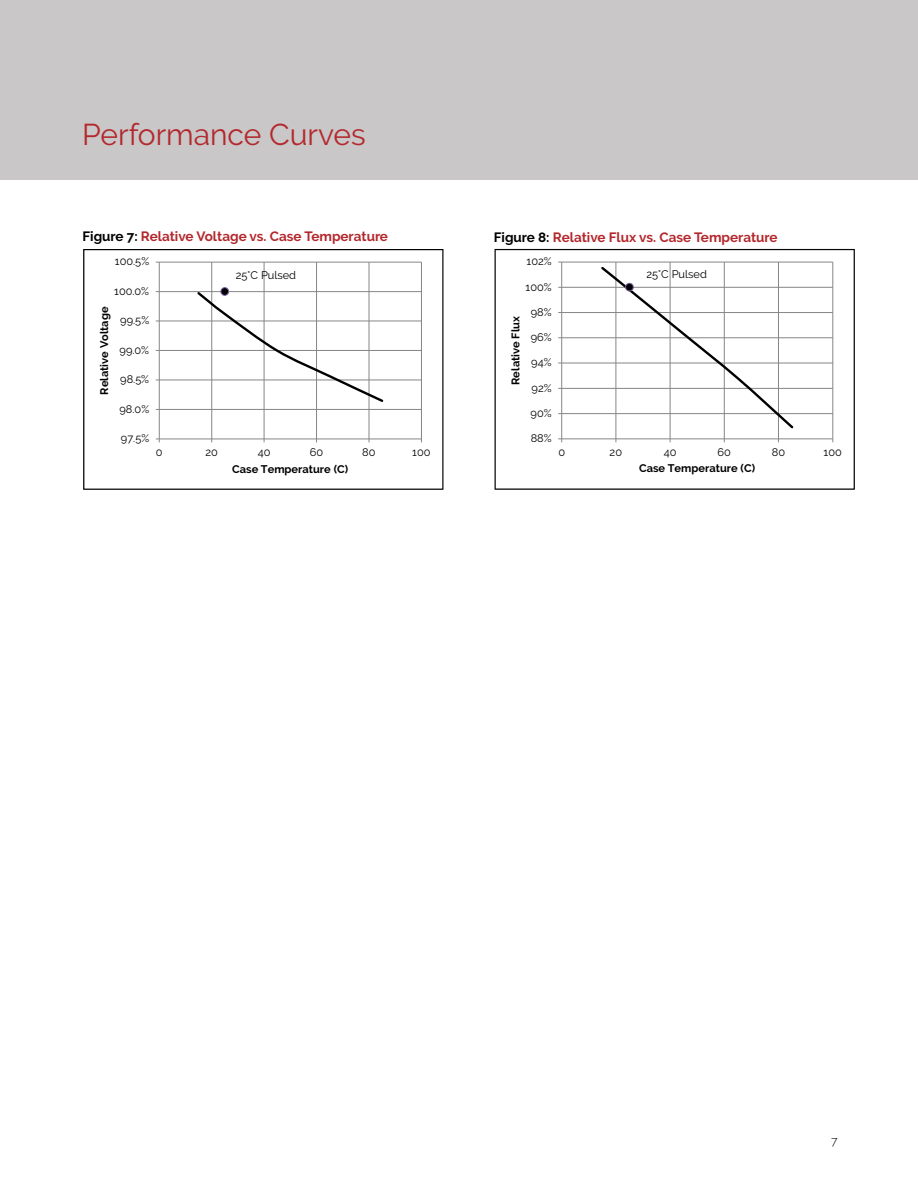
<style>
.page{position:relative;width:918px;height:1188px;background:#fff}
.page>*{position:absolute;margin:0;border:0;box-sizing:border-box;transform-origin:0 0}
.t1{font:30px "Raleway";color:#b3282d}
.t2{font:700 13.5px "Raleway";color:#b3282d}
.t3{font:300 12px "Raleway";color:#000}
.t4{font:10.95px "Raleway";letter-spacing:.005em;color:#000}
.t5{font:700 10.95px "Raleway";color:#000}
.s1{color:#000}
</style>
<div class="page">
<div style="left:0;top:0;width:918px;height:180px;background:#c9c7c7"></div>
<hr style="left:159px;top:409px;width:262px;height:1px;background:#868686">
<hr style="left:159px;top:380px;width:262px;height:1px;background:#868686">
<hr style="left:159px;top:350px;width:262px;height:1px;background:#868686">
<hr style="left:159px;top:321px;width:262px;height:1px;background:#868686">
<hr style="left:159px;top:291px;width:262px;height:1px;background:#868686">
<hr style="left:159px;top:262px;width:262px;height:1px;background:#868686">
<hr style="left:211px;top:262px;width:1px;height:177px;background:#868686">
<hr style="left:264px;top:262px;width:1px;height:177px;background:#868686">
<hr style="left:316px;top:262px;width:1px;height:177px;background:#868686">
<hr style="left:369px;top:262px;width:1px;height:177px;background:#868686">
<hr style="left:421px;top:262px;width:1px;height:177px;background:#868686">
<hr style="left:159px;top:262px;width:1px;height:177px;background:#868686">
<hr style="left:159px;top:439px;width:262px;height:1px;background:#868686">
<svg style="left:195px;top:290px;width:190px;height:114px"></svg>
<div style="left:221px;top:288px;width:8px;height:7px;background:#000;border-radius:50%"></div>
<div style="left:221px;top:287px;width:8px;height:9px;border:1px solid #7d60a0;border-radius:50%"></div>
<div style="left:83px;top:249px;width:360px;height:241px;border:1px solid #000"></div>
<hr style="left:562px;top:413px;width:271px;height:1px;background:#868686">
<hr style="left:562px;top:388px;width:271px;height:1px;background:#868686">
<hr style="left:562px;top:363px;width:271px;height:1px;background:#868686">
<hr style="left:562px;top:337px;width:271px;height:1px;background:#868686">
<hr style="left:562px;top:312px;width:271px;height:1px;background:#868686">
<hr style="left:562px;top:287px;width:271px;height:1px;background:#868686">
<hr style="left:562px;top:262px;width:271px;height:1px;background:#868686">
<hr style="left:616px;top:262px;width:1px;height:177px;background:#868686">
<hr style="left:670px;top:262px;width:1px;height:177px;background:#868686">
<hr style="left:724px;top:262px;width:1px;height:177px;background:#868686">
<hr style="left:778px;top:262px;width:1px;height:177px;background:#868686">
<hr style="left:832px;top:262px;width:1px;height:177px;background:#868686">
<hr style="left:561px;top:262px;width:1px;height:177px;background:#868686">
<hr style="left:562px;top:438px;width:271px;height:1px;background:#868686">
<svg style="left:599px;top:265px;width:196px;height:166px"></svg>
<div style="left:626px;top:283px;width:7px;height:8px;background:#000;border-radius:50%"></div>
<div style="left:625px;top:283px;width:9px;height:8px;border:1px solid #7d60a0;border-radius:50%"></div>
<div style="left:495px;top:249px;width:360px;height:241px;border:1px solid #000"></div>
<h1 class="t1" style="left:82px;top:117px;width:285px">Performance Curves</h1>
<p class="t2" style="left:83px;top:229px;width:307px"><span class="s1">Figure 7:</span> Relative Voltage vs. Case Temperature</p>
<p class="t2" style="left:494px;top:229px;width:285px"><span class="s1">Figure 8:</span> Relative Flux vs. Case Temperature</p>
<p class="t4" style="left:115px;top:255px;width:36px">100.5%</p>
<p class="t4" style="left:527px;top:255px;width:27px">102%</p>
<p class="t4" style="left:236px;top:269px;width:62px">25°C Pulsed</p>
<p class="t4" style="left:647px;top:267px;width:62px">25°C Pulsed</p>
<p class="t4" style="left:114px;top:285px;width:36px">100.0%</p>
<p class="t4" style="left:526px;top:280px;width:28px">100%</p>
<p class="t5" style="left:98px;top:395px;width:90px;rotate:-90deg">Relative Voltage</p>
<p class="t4" style="left:120px;top:314px;width:30px">99.5%</p>
<p class="t4" style="left:120px;top:344px;width:31px">99.0%</p>
<p class="t4" style="left:120px;top:373px;width:30px">98.5%</p>
<p class="t5" style="left:510px;top:385px;width:70px;rotate:-90deg">Relative Flux</p>
<p class="t4" style="left:531px;top:306px;width:22px">98%</p>
<p class="t4" style="left:531px;top:331px;width:23px">96%</p>
<p class="t4" style="left:531px;top:356px;width:22px">94%</p>
<p class="t4" style="left:532px;top:382px;width:22px">92%</p>
<p class="t4" style="left:119px;top:403px;width:31px">98.0%</p>
<p class="t4" style="left:531px;top:407px;width:23px">90%</p>
<p class="t4" style="left:121px;top:432px;width:30px">97.5%</p>
<p class="t4" style="left:531px;top:432px;width:23px">88%</p>
<p class="t4" style="left:156px;top:446px;width:8px">0</p>
<p class="t4" style="left:205px;top:446px;width:14px">20</p>
<p class="t4" style="left:258px;top:446px;width:14px">40</p>
<p class="t4" style="left:310px;top:446px;width:15px">60</p>
<p class="t4" style="left:362px;top:446px;width:15px">80</p>
<p class="t4" style="left:412px;top:446px;width:20px">100</p>
<p class="t4" style="left:558px;top:446px;width:8px">0</p>
<p class="t4" style="left:610px;top:446px;width:14px">20</p>
<p class="t4" style="left:664px;top:446px;width:14px">40</p>
<p class="t4" style="left:718px;top:446px;width:15px">60</p>
<p class="t4" style="left:772px;top:446px;width:15px">80</p>
<p class="t4" style="left:824px;top:446px;width:20px">100</p>
<p class="t5" style="left:232px;top:462px;width:117px">Case Temperature (C)</p>
<p class="t5" style="left:639px;top:462px;width:117px">Case Temperature (C)</p>
<p class="t3" style="left:831px;top:1134px;width:8px">7</p>
</div>
